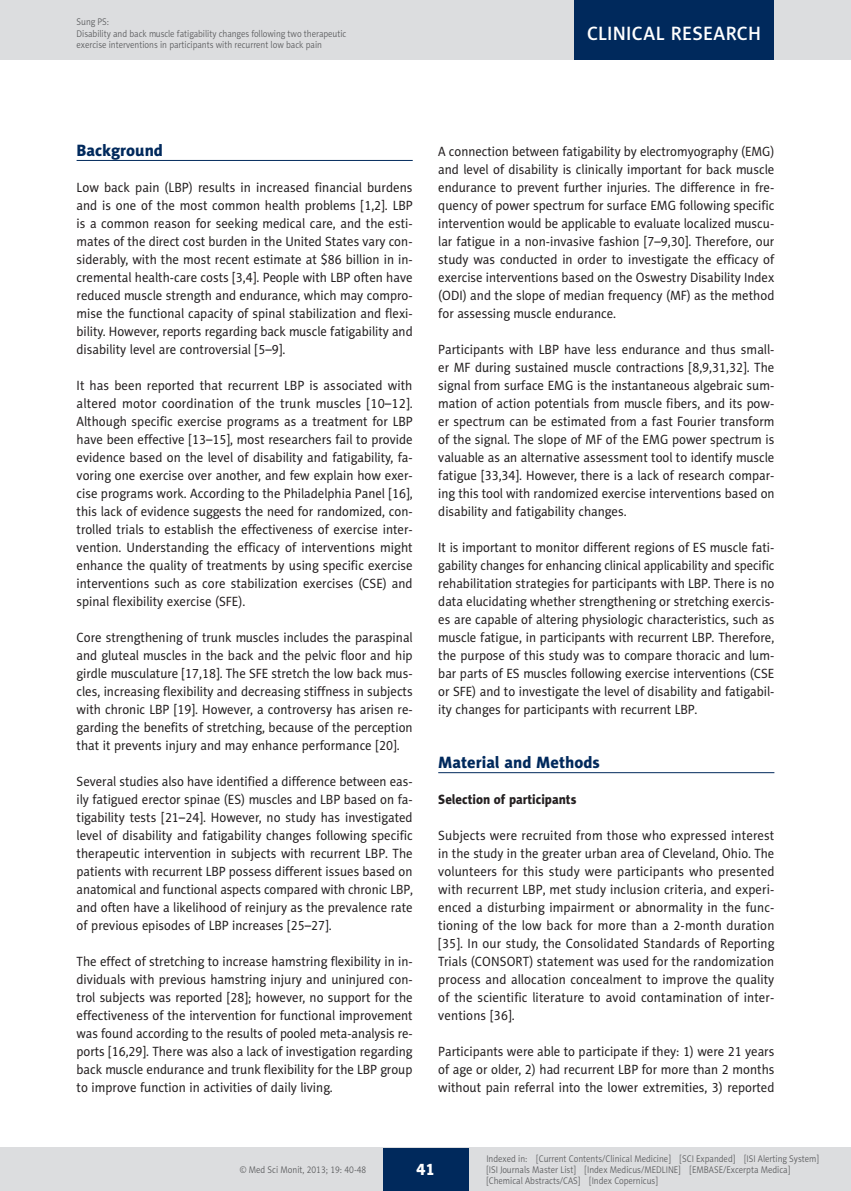
<style>
.page{position:relative;width:851px;height:1191px;background:#fff}
.page>*{position:absolute;margin:0;border:0;box-sizing:border-box;transform-origin:0 0}
.t1{font:19.5px "Naomi Sans EFN Medium";letter-spacing:.015em;color:#fff}
.MSM_Headline_1{font:16.5px "Naomi Sans EFN Heavy";color:#00295c}
.t2{font:16.5px "Naomi Sans EFN Heavy";color:#fff}
.MSM_Body{font:13.5px/18px "Naomi Sans EFN";color:#231f20;text-align:justify;scale:.95 1}
.MSM_Body-2{font:13.5px/18px "Naomi Sans EFN";color:#231f20;text-align:justify;scale:.96 1}
.MSM_Body-3{font:13.5px/18px "Naomi Sans EFN";color:#231f20;text-align:justify;scale:.94 1}
.MSM_Headline_2{font:13.5px "Naomi Sans EFN Heavy";color:#231f20;scale:.95 1}
.MSM_pagina_indeksy{font:9.75px/11.2px "Naomi Sans EFN Light";color:#57585a;scale:.9 1}
.MSM_pagina_zywa{font:9.75px/11.2px "Naomi Sans EFN Light";color:#57585a;scale:.9 1}
</style>
<div class="page">
<hr style="left:77px;top:160px;width:335px;height:1px;background:#00295c">
<hr style="left:438px;top:772px;width:336px;height:1px;background:#00295c">
<div style="left:0;top:1148px;width:850px;height:43px;background:#dcdddf"></div>
<div style="left:383px;top:1148px;width:85px;height:42px;background:#00295c"></div>
<div style="left:0;top:0;width:850px;height:60px;background:#dcdddf"></div>
<div style="left:574px;top:0;width:200px;height:60px;background:#00295c"></div>
<p class="MSM_pagina_zywa" style="left:77px;top:16px;width:301px">Sung PS:<br>Disability and back muscle fatigability changes following two therapeutic exercise interventions in participants with recurrent low back pain</p>
<p class="t1" style="left:587px;top:22px;width:175px">CLINICAL RESEARCH</p>
<p class="MSM_Headline_1" style="left:77px;top:140px;width:88px">Background</p>
<p class="MSM_Body-2" style="left:77px;top:178px;width:351px">Low back pain (LBP) results in increased financial burdens and is one of the most common health problems [1,2]. LBP is a common reason for seeking medical care, and the esti&shy;mates of the direct cost burden in the United States vary con&shy;siderably, with the most recent estimate at $86 billion in in&shy;cremental health-care costs [3,4]. People with LBP often have reduced muscle strength and endurance, which may compro&shy;mise the functional capacity of spinal stabilization and flexi&shy;bility. However, reports regarding back muscle fatigability and disability level are controversial [5–9].</p>
<p class="MSM_Body-2" style="left:77px;top:376px;width:352px">It has been reported that recurrent LBP is associated with altered motor coordination of the trunk muscles [10–12].<br>Although specific exercise programs as a treatment for LBP have been effective [13–15], most researchers fail to provide evidence based on the level of disability and fatigability, fa&shy;voring one exercise over another, and few explain how exer&shy;cise programs work. According to the Philadelphia Panel [16], this lack of evidence suggests the need for randomized, con&shy;trolled trials to establish the effectiveness of exercise inter&shy;vention. Understanding the efficacy of interventions might enhance the quality of treatments by using specific exercise interventions such as core stabilization exercises (CSE) and spinal flexibility exercise (SFE).</p>
<p class="MSM_Body" style="left:77px;top:628px;width:355px">Core strengthening of trunk muscles includes the paraspinal and gluteal muscles in the back and the pelvic floor and hip girdle musculature [17,18]. The SFE stretch the low back mus&shy;cles, increasing flexibility and decreasing stiffness in subjects with chronic LBP [19]. However, a controversy has arisen re&shy;garding the benefits of stretching, because of the perception that it prevents injury and may enhance performance [20].</p>
<p class="MSM_Body" style="left:77px;top:772px;width:355px">Several studies also have identified a difference between eas&shy;ily fatigued erector spinae (ES) muscles and LBP based on fa&shy;tigability tests [21–24]. However, no study has investigated level of disability and fatigability changes following specific therapeutic intervention in subjects with recurrent LBP. The patients with recurrent LBP possess different issues based on anatomical and functional aspects compared with chronic LBP, and often have a likelihood of reinjury as the prevalence rate of previous episodes of LBP increases [25–27].</p>
<p class="MSM_Body" style="left:77px;top:952px;width:355px">The effect of stretching to increase hamstring flexibility in in&shy;dividuals with previous hamstring injury and uninjured con&shy;trol subjects was reported [28]; however, no support for the effectiveness of the intervention for functional improvement was found according to the results of pooled meta-analysis re&shy;ports [16,29]. There was also a lack of investigation regarding back muscle endurance and trunk flexibility for the LBP group to improve function in activities of daily living.</p>
<p class="MSM_Body-3" style="left:438px;top:142px;width:359px">A connection between fatigability by electromyography (EMG) and level of disability is clinically important for back muscle endurance to prevent further injuries. The difference in fre&shy;quency of power spectrum for surface EMG following specific intervention would be applicable to evaluate localized muscu&shy;lar fatigue in a non-invasive fashion [7–9,30]. Therefore, our study was conducted in order to investigate the efficacy of exercise interventions based on the Oswestry Disability Index (ODI) and the slope of median frequency (MF) as the method for assessing muscle endurance.</p>
<p class="MSM_Body" style="left:438px;top:340px;width:355px">Participants with LBP have less endurance and thus small&shy;er MF during sustained muscle contractions [8,9,31,32]. The signal from surface EMG is the instantaneous algebraic sum&shy;mation of action potentials from muscle fibers, and its pow&shy;er spectrum can be estimated from a fast Fourier transform of the signal. The slope of MF of the EMG power spectrum is valuable as an alternative assessment tool to identify muscle fatigue [33,34]. However, there is a lack of research compar&shy;ing this tool with randomized exercise interventions based on disability and fatigability changes.</p>
<p class="MSM_Body" style="left:438px;top:538px;width:355px">It is important to monitor different regions of ES muscle fati&shy;gability changes for enhancing clinical applicability and specific rehabilitation strategies for participants with LBP. There is no data elucidating whether strengthening or stretching exercis&shy;es are capable of altering physiologic characteristics, such as muscle fatigue, in participants with recurrent LBP. Therefore, the purpose of this study was to compare thoracic and lum&shy;bar parts of ES muscles following exercise interventions (CSE or SFE) and to investigate the level of disability and fatigabil&shy;ity changes for participants with recurrent LBP.</p>
<p class="MSM_Headline_1" style="left:438px;top:752px;width:163px">Material and Methods</p>
<p class="MSM_Headline_2" style="left:438px;top:791px;width:147px">Selection of participants</p>
<p class="MSM_Body" style="left:438px;top:826px;width:355px">Subjects were recruited from those who expressed interest in the study in the greater urban area of Cleveland, Ohio. The volunteers for this study were participants who presented with recurrent LBP, met study inclusion criteria, and experi&shy;enced a disturbing impairment or abnormality in the func&shy;tioning of the low back for more than a 2-month duration [35]. In our study, the Consolidated Standards of Reporting Trials (CONSORT) statement was used for the randomization process and allocation concealment to improve the quality of the scientific literature to avoid contamination of inter&shy;ventions [36].</p>
<p class="MSM_Body" style="left:438px;top:1042px;width:355px">Participants were able to participate if they: 1) were 21 years of age or older, 2) had recurrent LBP for more than 2 months without pain referral into the lower extremities, 3) reported</p>
<p class="MSM_pagina_indeksy" style="left:240px;top:1164px;width:142px">© Med Sci Monit, 2013; 19: 40-48</p>
<p class="t2" style="left:416px;top:1159px;width:21px">41</p>
<p class="MSM_pagina_indeksy" style="left:486px;top:1152px;width:371px">Indexed in: [Current Contents/Clinical Medicine] [SCI Expanded] [ISI Alerting System] [ISI Journals Master List] [Index Medicus/MEDLINE] [EMBASE/Excerpta Medica] [Chemical Abstracts/CAS] [Index Copernicus]</p>
</div>
